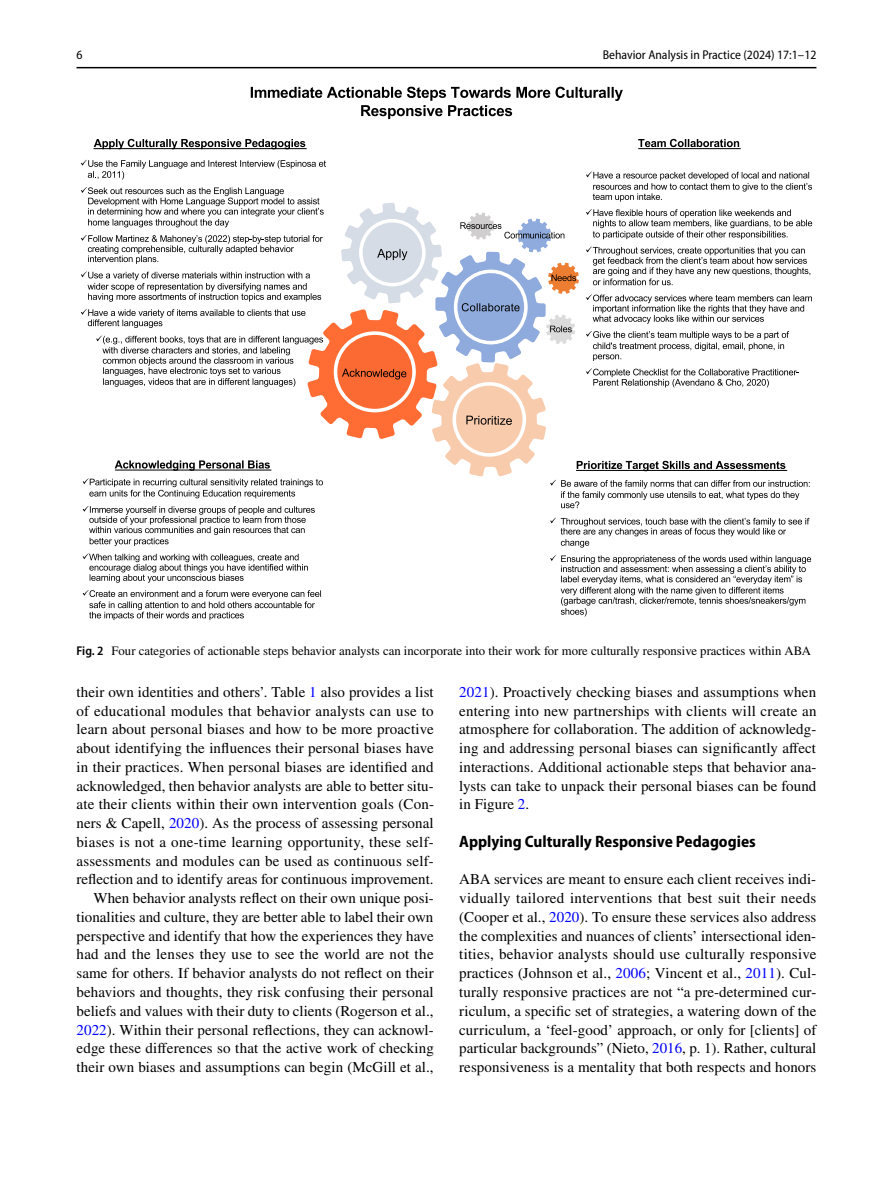
<style>
.page{position:relative;width:893px;height:1187px;background:#fff}
.page>*{position:absolute;margin:0;border:0;box-sizing:border-box;transform-origin:0 0}
.t1{font:700 semi-condensed 16.5px "Myriad Pro";color:#000}
.t2{font:15px/18.8px "STIX";letter-spacing:.005em;color:#000;text-align:justify}
.t3{font:12.75px "STIX";color:#000}
.t4{font:semi-condensed 12.75px "Myriad Pro";color:#000}
.s1{font-family:"Myriad Pro";font-weight:600;font-stretch:semi-condensed}
.s2{color:#00f}
</style>
<div class="page">
<hr style="left:77px;top:67px;width:739px;height:1px;background:#000">
<svg style="left:83px;top:553px;width:225px;height:29px"></svg>
<svg style="left:83px;top:590px;width:238px;height:30px"></svg>
<svg style="left:638px;top:139px;width:103px;height:10px"></svg>
<svg style="left:550px;top:555px;width:261px;height:61px"></svg>
<svg style="left:94px;top:139px;width:213px;height:10px"></svg>
<svg style="left:251px;top:87px;width:372px;height:32px"></svg>
<svg style="left:81px;top:160px;width:731px;height:387px"></svg>
<p class="t4" style="left:77px;top:48px;width:8px">6</p>
<p class="t4" style="left:603px;top:48px;width:215px">Behavior Analysis in Practice (2024) 17:1–12</p>
<p class="t3" style="left:77px;top:642px;width:736px"><span class="s1">Fig. 2</span> Four categories of actionable steps behavior analysts can incorporate into their work for more culturally responsive practices within ABA</p>
<p class="t2" style="left:77px;top:683px;width:359px;text-align:right">their own identities and others’. Table <span class="s2">1</span> also provides a list of educational modules that behavior analysts can use to learn about personal biases and how to be more proactive about identifying the influences their personal biases have in their practices. When personal biases are identified and acknowledged, then behavior analysts are able to better situ&shy;ate their clients within their own intervention goals (Con&shy;ners &amp; Capell, <span class="s2">2020</span>). As the process of assessing personal biases is not a one-time learning opportunity, these self&shy;assessments and modules can be used as continuous self&shy;reflection and to identify areas for continuous improvement.<br>When behavior analysts reflect on their own unique posi&shy;tionalities and culture, they are better able to label their own perspective and identify that how the experiences they have had and the lenses they use to see the world are not the same for others. If behavior analysts do not reflect on their behaviors and thoughts, they risk confusing their personal beliefs and values with their duty to clients (Rogerson et al., <span class="s2">2022</span>). Within their personal reflections, they can acknowl&shy;edge these differences so that the active work of checking their own biases and assumptions can begin (McGill et al.,</p>
<p class="t2" style="left:459px;top:683px;width:359px"><span class="s2">2021</span>). Proactively checking biases and assumptions when entering into new partnerships with clients will create an atmosphere for collaboration. The addition of acknowledg&shy;ing and addressing personal biases can significantly affect interactions. Additional actionable steps that behavior ana&shy;lysts can take to unpack their personal biases can be found in Figure <span class="s2">2</span>.</p>
<p class="t1" style="left:459px;top:832px;width:298px">Applying Culturally Responsive Pedagogies</p>
<p class="t2" style="left:459px;top:871px;width:359px">ABA services are meant to ensure each client receives indi&shy;vidually tailored interventions that best suit their needs (Cooper et al., <span class="s2">2020</span>). To ensure these services also address the complexities and nuances of clients’ intersectional iden&shy;tities, behavior analysts should use culturally responsive practices (Johnson et al., <span class="s2">2006</span>; Vincent et al., <span class="s2">2011</span>). Cul&shy;turally responsive practices are not “a pre-determined cur&shy;riculum, a specific set of strategies, a watering down of the curriculum, a ‘feel-good’ approach, or only for [clients] of particular backgrounds” (Nieto, <span class="s2">2016</span>, p. 1). Rather, cultural responsiveness is a mentality that both respects and honors</p>
</div>
